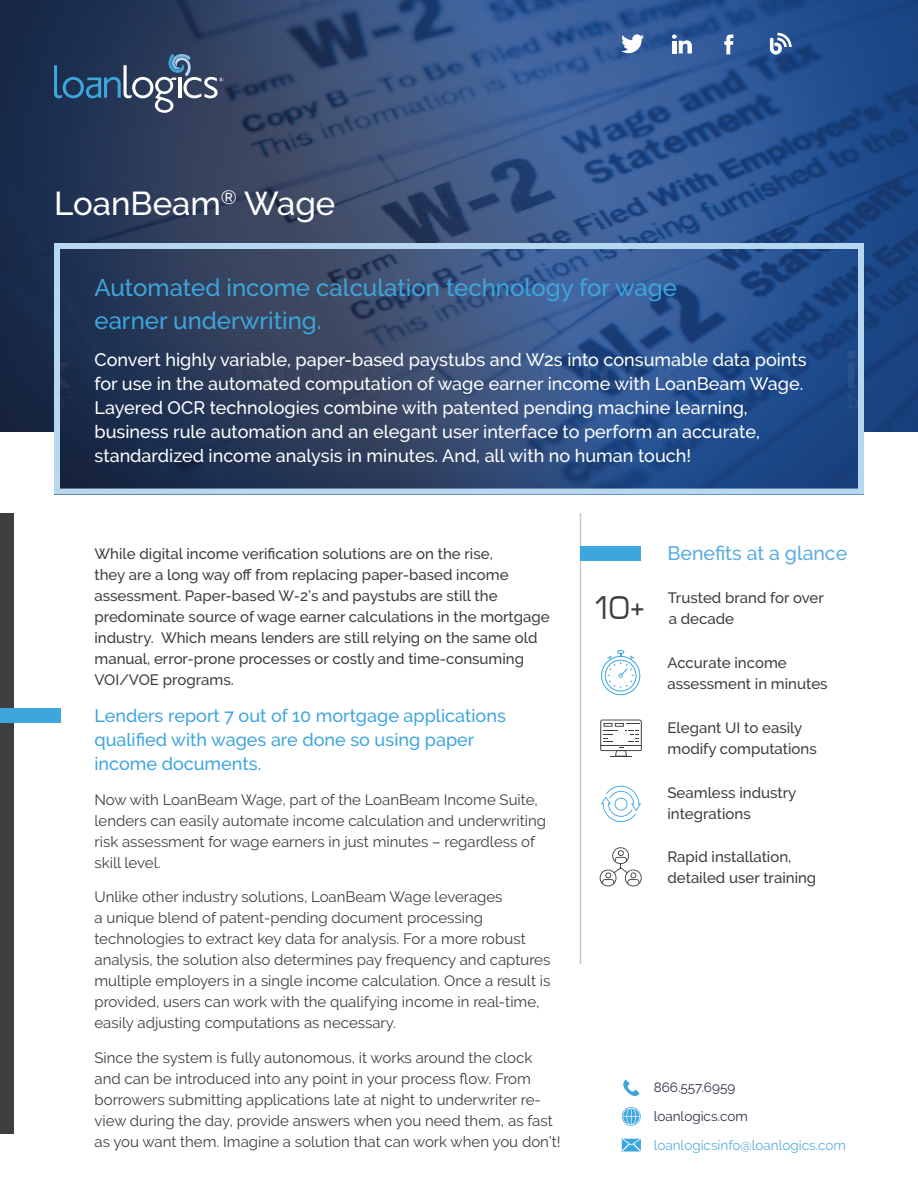
<style>
.page{position:relative;width:918px;height:1188px;background:#fff}
.page>*{position:absolute;margin:0;border:0;box-sizing:border-box;transform-origin:0 0}
.t1{font:500 33px "Raleway";color:#fff}
.t2{font:33px "Micro FLF";color:#3e3e3f}
.t3{font:500 24px/33px "Raleway";color:#3da6dd}
.t4{font:500 19.5px "Raleway";color:#59ace0}
.t5{font:500 18px/24px "Raleway";color:#fff}
.t6{font:500 18px/24px "Raleway";color:#40a6de}
.t7{font:15px/21px "Raleway";color:#3e3e3f}
.t8{font:500 15px/21px "Raleway";color:#3e3e3f}
.t9{font:13.5px "Raleway";color:#59ace0}
.t10{font:13.5px "Raleway";color:#2b3047}
</style>
<div class="page">
<hr style="left:580px;top:513px;width:1px;height:451px;background:#c7c8ca">
<div style="left:0;top:513px;width:14px;height:621px;background:#3e3e3f"></div>
<img style="left:0;top:0;width:918px;height:432px">
<img style="left:61px;top:250px;width:796px;height:238px">
<svg style="left:54px;top:54px;width:170px;height:59px;background:#3f5472"></svg>
<div style="left:54px;top:243px;width:810px;height:252px;border:6px solid #b7d6f0"></div>
<div style="left:0;top:709px;width:60px;height:14px;background:#3da6dd"></div>
<div style="left:580px;top:547px;width:61px;height:14px;background:#3da6dd"></div>
<svg style="left:770px;top:33px;width:22px;height:22px"></svg>
<svg style="left:672px;top:34px;width:20px;height:20px"></svg>
<svg style="left:621px;top:34px;width:23px;height:19px"></svg>
<svg style="left:724px;top:35px;width:9px;height:19px"></svg>
<svg style="left:623px;top:1079px;width:17px;height:17px"></svg>
<svg style="left:621px;top:1138px;width:20px;height:14px"></svg>
<svg style="left:622px;top:1107px;width:19px;height:19px"></svg>
<svg style="left:622px;top:1108px;width:18px;height:17px"></svg>
<svg style="left:601px;top:786px;width:40px;height:36px"></svg>
<svg style="left:601px;top:650px;width:39px;height:45px"></svg>
<svg style="left:600px;top:720px;width:42px;height:37px"></svg>
<svg style="left:599px;top:847px;width:43px;height:39px"></svg>
<p class="t1" style="left:54px;top:184px;width:283px">LoanBeam<sup>®</sup> Wage</p>
<p class="t3" style="left:94px;top:271px;width:584px">Automated income calculation technology for wage earner underwriting.</p>
<p class="t5" style="left:94px;top:348px;width:714px">Convert highly variable, paper-based paystubs and W2s into consumable data points for use in the automated computation of wage earner income with LoanBeam Wage.<br>Layered OCR technologies combine with patented pending machine learning, business rule automation and an elegant user interface to perform an accurate, standardized income analysis in minutes. And, all with no human touch!</p>
<p class="t8" style="left:94px;top:543px;width:457px">While digital income verification solutions are on the rise,<br>they are a long way off from replacing paper-based income assessment. Paper-based W-2’s and paystubs are still the predominate source of wage earner calculations in the mortgage industry. Which means lenders are still relying on the same old manual, error-prone processes or costly and time-consuming VOI/VOE programs.</p>
<p class="t6" style="left:94px;top:704px;width:413px">Lenders report 7 out of 10 mortgage applications qualified with wages are done so using paper income documents.</p>
<p class="t7" style="left:94px;top:789px;width:453px">Now with LoanBeam Wage, part of the LoanBeam Income Suite, lenders can easily automate income calculation and underwriting risk assessment for wage earners in just minutes – regardless of skill level.</p>
<p class="t7" style="left:94px;top:886px;width:457px">Unlike other industry solutions, LoanBeam Wage leverages<br>a unique blend of patent-pending document processing technologies to extract key data for analysis. For a more robust analysis, the solution also determines pay frequency and captures multiple employers in a single income calculation. Once a result is provided, users can work with the qualifying income in real-time, easily adjusting computations as necessary.</p>
<p class="t7" style="left:94px;top:1047px;width:467px">Since the system is fully autonomous, it works around the clock and can be introduced into any point in your process flow. From borrowers submitting applications late at night to underwriter re&shy;view during the day, provide answers when you need them, as fast as you want them. Imagine a solution that can work when you don’t!</p>
<p class="t4" style="left:668px;top:542px;width:181px">Benefits at a glance</p>
<p class="t2" style="left:591px;top:591px;width:55px">10+</p>
<p class="t8" style="left:668px;top:587px;width:157px">Trusted brand for over a decade</p>
<p class="t8" style="left:668px;top:653px;width:162px">Accurate income assessment in minutes</p>
<p class="t8" style="left:668px;top:717px;width:151px">Elegant UI to easily modify computations</p>
<p class="t8" style="left:668px;top:782px;width:130px">Seamless industry integrations</p>
<p class="t8" style="left:668px;top:847px;width:150px">Rapid installation, detailed user training</p>
<p class="t10" style="left:654px;top:1079px;width:83px">866.557.6959</p>
<p class="t10" style="left:654px;top:1109px;width:96px">loanlogics.com</p>
<p class="t9" style="left:654px;top:1138px;width:194px">loanlogicsinfo@loanlogics.com</p>
</div>
